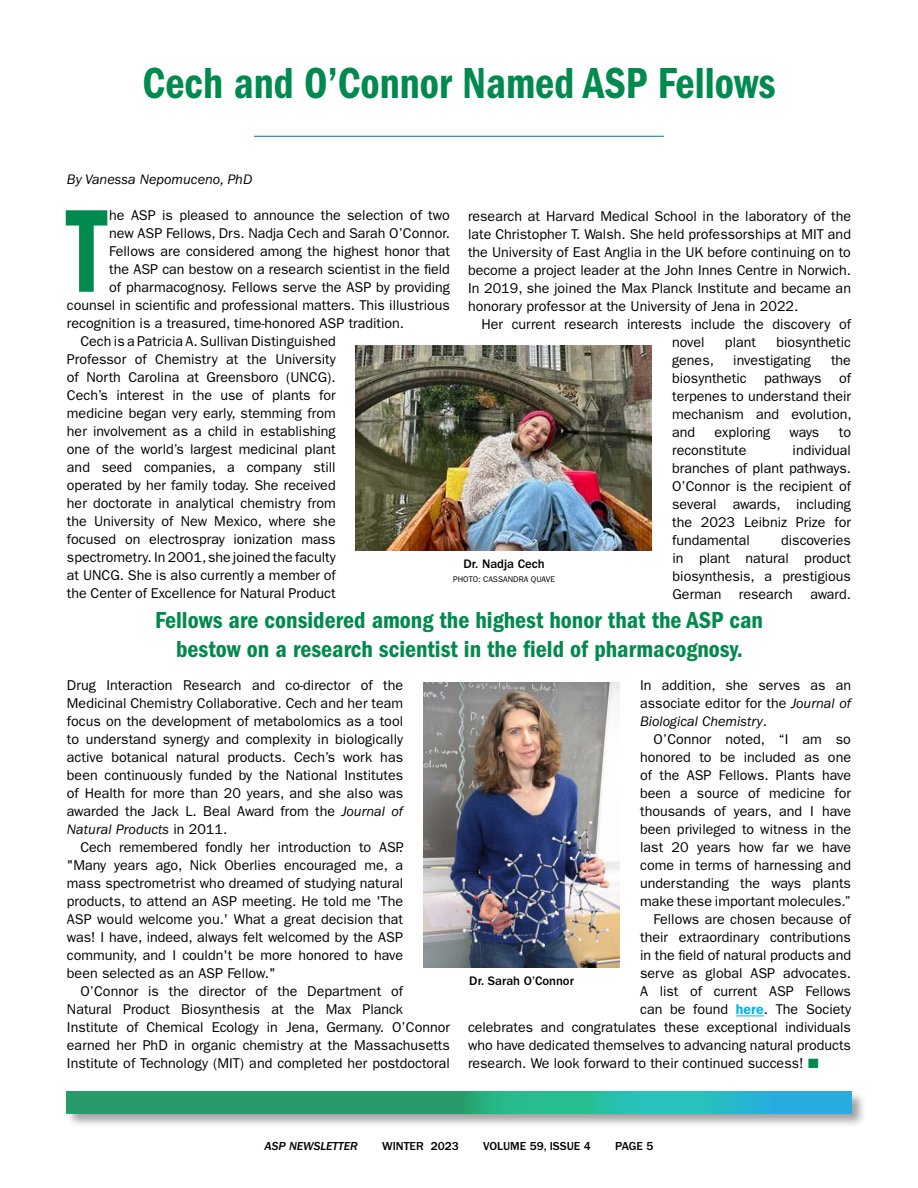
<style>
.page{position:relative;width:918px;height:1188px;background:#fff}
.page>*{position:absolute;margin:0;border:0;box-sizing:border-box;transform-origin:0 0}
.t1{font:122.25px "ITC Franklin Gothic Std Dm Cd";color:#008a4e;scale:.82 1}
.t2{font:45px "ITC Franklin Gothic Std Dm Cd";color:#008a4e;scale:.93 1}
.t3{font:24px/28.5px "ITC Franklin Gothic Std Dm Cd";color:#008a4e;text-align:center}
.t4{font:14.25px/18px "ITC Franklin Gothic Std";color:#000;text-align:justify}
.t5{font:italic 14.25px "ITC Franklin Gothic Std";color:#000}
.t6{font:500 12.75px "ITC Franklin Gothic Std";color:#000}
.t7{font:500 12px "ITC Franklin Gothic Std";color:#000}
.t8{font:12px "ITC Franklin Gothic Std Med It";color:#000}
.t9{font:8.25px "ITC Franklin Gothic Std";color:#000}
.s1{font-style:italic}
.s2{font-weight:600;color:#00b8e2}
.s3{color:#008a4e}
</style>
<div class="page">
<div style="left:66px;top:1091px;width:800px;height:37px;background:#000;opacity:.45"></div>
<svg style="left:67px;top:1092px;width:784px;height:21px;background:#27a98d"></svg>
<hr style="left:254px;top:136px;width:410px;height:1px;background:#066ca9">
<svg style="left:736px;top:1016px;width:28px;height:1px"></svg>
<img style="left:356px;top:345px;width:296px;height:206px">
<img style="left:423px;top:683px;width:197px;height:285px">
<h2 class="t2" style="left:143px;top:57px;width:682px">Cech and O’Connor Named ASP Fellows</h2>
<p class="t5" style="left:67px;top:171px;width:187px">By Vanessa Nepomuceno, PhD</p>
<h1 class="t1" style="left:67px;top:181px;width:49px">T</h1>
<p class="t4" style="left:109px;top:206px;width:342px">he ASP is pleased to announce the selection of two</p>
<p class="t4" style="left:468px;top:208px;width:385px">research at Harvard Medical School in the laboratory of the late Christopher T. Walsh. She held professorships at MIT and the University of East Anglia in the UK before continuing on to become a project leader at the John Innes Centre in Norwich.<br>In 2019, she joined the Max Planck Institute and became an honorary professor at the University of Jena in 2022.</p>
<p class="t4" style="left:672px;top:316px;width:180px;text-indent:-191px">Her current research interests include the discovery of novel</p>
<p class="t4" style="left:109px;top:224px;width:342px">new ASP Fellows, Drs. Nadja Cech and Sarah O’Connor.</p>
<p class="t4" style="left:109px;top:242px;width:342px">Fellows are considered among the highest honor that</p>
<p class="t4" style="left:109px;top:260px;width:342px">the ASP can bestow on a research scientist in the field</p>
<p class="t4" style="left:109px;top:278px;width:342px">of pharmacognosy. Fellows serve the ASP by providing</p>
<p class="t4" style="left:67px;top:296px;width:385px">counsel in scientific and professional matters. This illustrious</p>
<p class="t4" style="left:67px;top:314px;width:339px">recognition is a treasured, time-honored ASP tradition.</p>
<p class="t4" style="left:80px;top:332px;width:257px">Cech is a Patricia A. Sullivan Distinguished</p>
<p class="t4" style="left:67px;top:350px;width:270px">Professor of Chemistry at the University</p>
<p class="t4" style="left:67px;top:368px;width:270px">of North Carolina at Greensboro (UNCG).</p>
<p class="t4" style="left:67px;top:386px;width:270px">Cech’s interest in the use of plants for</p>
<p class="t4" style="left:67px;top:404px;width:270px">medicine began very early, stemming from</p>
<p class="t4" style="left:67px;top:422px;width:270px">her involvement as a child in establishing</p>
<p class="t4" style="left:67px;top:440px;width:270px">one of the world’s largest medicinal plant</p>
<p class="t4" style="left:67px;top:458px;width:270px">and seed companies, a company still</p>
<p class="t4" style="left:67px;top:476px;width:270px">operated by her family today. She received</p>
<p class="t4" style="left:67px;top:494px;width:270px">her doctorate in analytical chemistry from</p>
<p class="t4" style="left:67px;top:512px;width:270px">the University of New Mexico, where she</p>
<p class="t4" style="left:67px;top:530px;width:270px">focused on electrospray ionization mass</p>
<p class="t4" style="left:67px;top:548px;width:270px">spectrometry. In 2001, she joined the faculty</p>
<p class="t4" style="left:67px;top:566px;width:270px">at UNCG. She is also currently a member of</p>
<p class="t4" style="left:67px;top:584px;width:270px">the Center of Excellence for Natural Product</p>
<p class="t4" style="left:725px;top:334px;width:33px">plant</p>
<p class="t4" style="left:776px;top:334px;width:76px">biosynthetic</p>
<p class="t4" style="left:672px;top:352px;width:181px;text-indent:159px">the biosynthetic pathways of terpenes to understand their mechanism and evolution, and</p>
<p class="t4" style="left:672px;top:352px;width:43px">genes,</p>
<p class="t4" style="left:733px;top:352px;width:79px">investigating</p>
<p class="t4" style="left:715px;top:424px;width:57px">exploring</p>
<p class="t4" style="left:790px;top:424px;width:31px">ways</p>
<p class="t4" style="left:839px;top:424px;width:14px">to</p>
<p class="t4" style="left:672px;top:442px;width:76px">reconstitute</p>
<p class="t4" style="left:672px;top:442px;width:180px;text-indent:120px">individual branches of plant pathways.<br>O’Connor is the recipient of several awards, including the 2023 Leibniz Prize for fundamental</p>
<p class="t4" style="left:673px;top:532px;width:180px;text-indent:109px">discoveries in plant natural product biosynthesis, a prestigious German research award.</p>
<p class="t6" style="left:463px;top:557px;width:83px">Dr. Nadja Cech</p>
<p class="t9" style="left:453px;top:574px;width:103px">PHOTO: CASSANDRA QUAVE</p>
<h3 class="t3" style="left:155px;top:606px;width:609px">Fellows are considered among the highest honor that the ASP can bestow on a research scientist in the field of pharmacognosy.</h3>
<p class="t4" style="left:67px;top:677px;width:338px">Drug Interaction Research and co-director of the Medicinal Chemistry Collaborative. Cech and her team focus on the development of metabolomics as a tool to understand synergy and complexity in biologically active botanical natural products. Cech’s work has been continuously funded by the National Institutes of Health for more than 20 years, and she also was awarded the Jack L. Beal Award from the <span class="s1">Journal of Natural Products</span> in 2011.</p>
<p class="t4" style="left:67px;top:839px;width:338px;text-indent:13px">Cech remembered fondly her introduction to ASP. "Many years ago, Nick Oberlies encouraged me, a mass spectrometrist who dreamed of studying natural products, to attend an ASP meeting. He told me 'The ASP would welcome you.' What a great decision that was! I have, indeed, always felt welcomed by the ASP community, and I couldn't be more honored to have been selected as an ASP Fellow."</p>
<p class="t4" style="left:67px;top:983px;width:385px;text-align:left;text-indent:13px">O’Connor is the director of the Department of Natural Product Biosynthesis at the Max Planck Institute of Chemical Ecology in Jena, Germany. O’Connor earned her PhD in organic chemistry at the Massachusetts Institute of Technology (MIT) and completed her postdoctoral</p>
<p class="t4" style="left:640px;top:677px;width:212px">In addition, she serves as an associate editor for the <span class="s1">Journal of Biological Chemistry</span>.</p>
<p class="t4" style="left:654px;top:731px;width:199px">O’Connor noted, “I am so</p>
<p class="t4" style="left:640px;top:749px;width:212px">honored to be included as one</p>
<p class="t4" style="left:640px;top:767px;width:212px">of the ASP Fellows. Plants have</p>
<p class="t4" style="left:640px;top:785px;width:212px">been a source of medicine for</p>
<p class="t4" style="left:640px;top:803px;width:212px">thousands of years, and I have</p>
<p class="t4" style="left:640px;top:821px;width:212px">been privileged to witness in the</p>
<p class="t4" style="left:640px;top:839px;width:212px">last 20 years how far we have</p>
<p class="t4" style="left:640px;top:857px;width:212px">come in terms of harnessing and</p>
<p class="t4" style="left:640px;top:875px;width:212px">understanding the ways plants</p>
<p class="t4" style="left:640px;top:893px;width:212px">make these important molecules.”</p>
<p class="t4" style="left:654px;top:911px;width:199px">Fellows are chosen because of</p>
<p class="t4" style="left:640px;top:929px;width:212px">their extraordinary contributions</p>
<p class="t4" style="left:640px;top:947px;width:212px">in the field of natural products and</p>
<p class="t4" style="left:640px;top:965px;width:212px">serve as global ASP advocates.</p>
<p class="t4" style="left:640px;top:983px;width:212px">A list of current ASP Fellows</p>
<p class="t4" style="left:640px;top:1001px;width:212px">can be found <span class="s2">here</span>. The Society</p>
<p class="t4" style="left:468px;top:1019px;width:385px">celebrates and congratulates these exceptional individuals</p>
<p class="t4" style="left:468px;top:1037px;width:385px">who have dedicated themselves to advancing natural products</p>
<p class="t4" style="left:468px;top:1055px;width:352px">research. We look forward to their continued success! <span class="s3">■</span></p>
<p class="t6" style="left:469px;top:974px;width:106px">Dr. Sarah O’Connor</p>
<p class="t8" style="left:265px;top:1139px;width:95px">ASP NEWSLETTER</p>
<p class="t7" style="left:382px;top:1139px;width:78px">WINTER 2023</p>
<p class="t7" style="left:483px;top:1139px;width:109px">VOLUME 59, ISSUE 4</p>
<p class="t7" style="left:615px;top:1139px;width:40px">PAGE 5</p>
</div>
